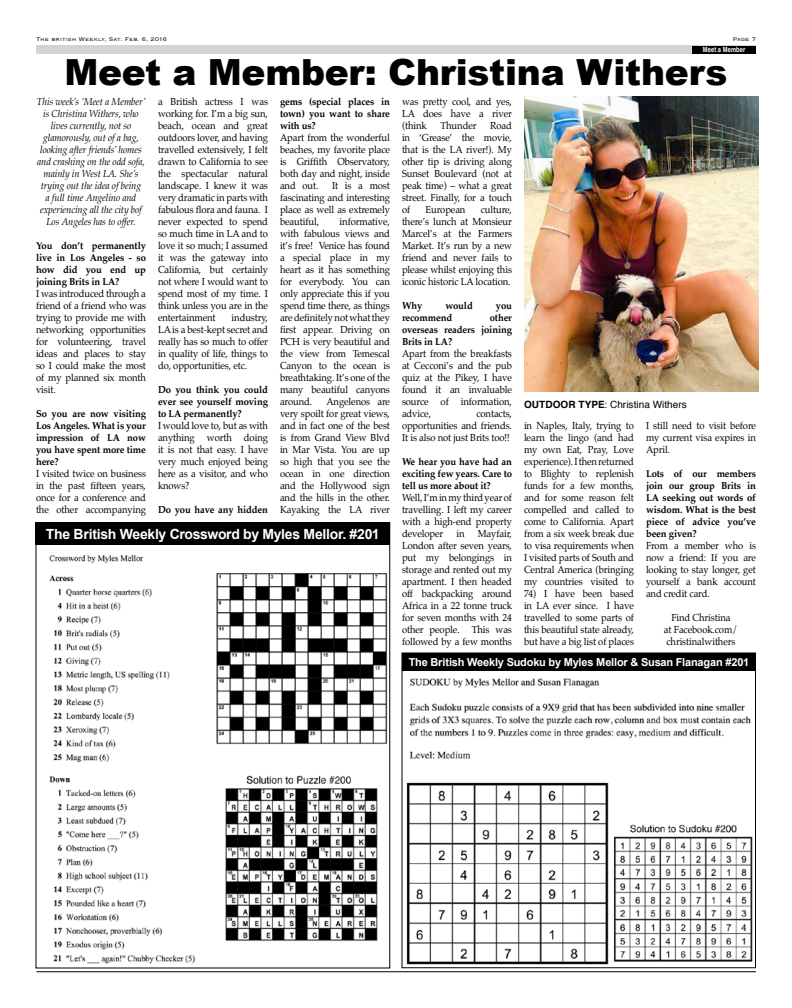
<style>
.page{position:relative;width:792px;height:1008px;background:#fff}
.page>*{position:absolute;margin:0;border:0;box-sizing:border-box;transform-origin:0 0}
.t1{font:900 36px "Arial";letter-spacing:-.005em;color:#000}
.t2{font:700 14px "Arial";letter-spacing:-.02em;color:#fff}
.t3{font:700 11px "Arial";letter-spacing:-.015em;color:#fff}
.t4{font:10px/12px "Palatino";letter-spacing:-.01em;color:#000;text-align:justify;scale:.94 1}
.t5{font:700 10px/12px "Palatino";letter-spacing:-.01em;color:#000;text-align:justify;scale:.94 1}
.t6{font:italic 10px/12px "Palatino";letter-spacing:-.01em;color:#000;text-align:center;scale:.94 1}
.t7{font:10px "Helvetica";letter-spacing:.005em;color:#000}
.t8{font:700 7.2px "Helvetica";letter-spacing:.025em;color:#fff;scale:.8 1}
.t9{font:300 7px "Copperplate";letter-spacing:-.005em;color:#000}
.s1{font-weight:700}
</style>
<div class="page">
<div style="left:36px;top:46px;width:720px;height:8px;background:#d1d3d4"></div>
<img style="left:49px;top:555px;width:339px;height:409px">
<hr style="left:36px;top:972px;width:720px;height:1px;background:#000">
<div style="left:692px;top:46px;width:64px;height:7px;background:#000"></div>
<div style="left:36px;top:522px;width:354px;height:23px;background:#000"></div>
<div style="left:402px;top:653px;width:354px;height:18px;background:#000"></div>
<img style="left:406px;top:678px;width:347px;height:287px">
<div style="left:402px;top:652px;width:354px;height:316px;border:1px solid #000"></div>
<img style="left:524px;top:96px;width:234px;height:296px">
<p class="t9" style="left:36px;top:35px;width:132px">The british Weekly, Sat. Feb. 6, 2016</p>
<p class="t9" style="left:733px;top:35px;width:25px">Page 7</p>
<p class="t8" style="left:703px;top:44px;width:55px">Meet a Member</p>
<h1 class="t1" style="left:65px;top:46px;width:664px">Meet a Member: Christina Withers</h1>
<p class="t6" style="left:37px;top:95px;width:117px">This week’s ‘Meet a Member’ is Christina Withers, who lives currently, not so glamorously, out of a bag, looking after friends’ homes and crashing on the odd sofa, mainly in West LA. She’s trying out the idea of being<br>a full time Angelino and experiencing all the city bof<br>Los Angeles has to offer.</p>
<p class="t5" style="left:36px;top:239px;width:119px">You don’t permanently live in Los Angeles - so how did you end up joining Brits in LA?</p>
<p class="t4" style="left:36px;top:287px;width:119px">I was introduced through a friend of a friend who was trying to provide me with networking opportunities for volunteering, travel ideas and places to stay so I could make the most of my planned six month visit.</p>
<p class="t5" style="left:36px;top:407px;width:119px">So you are now visiting Los Angeles. What is your impression of LA now you have spent more time here?</p>
<p class="t4" style="left:36px;top:467px;width:119px">I visited twice on business in the past fifteen years, once for a conference and the other accompanying</p>
<p class="t4" style="left:158px;top:95px;width:119px">a British actress I was working for. I’m a big sun, beach, ocean and great outdoors lover, and having travelled extensively, I felt drawn to California to see the spectacular natural landscape. I knew it was very dramatic in parts with fabulous flora and fauna. I never expected to spend so much time in LA and to love it so much; I assumed it was the gateway into California, but certainly not where I would want to spend most of my time. I think unless you are in the entertainment</p>
<p class="t4" style="left:158px;top:311px;width:119px;text-indent:74px">industry, LA is a best-kept secret and really has so much to offer in quality of life, things to do, opportunities, etc.</p>
<p class="t5" style="left:158px;top:383px;width:119px">Do you think you could ever see yourself moving to LA permanently?</p>
<p class="t4" style="left:158px;top:419px;width:119px">I would love to, but as with anything worth doing it is not that easy. I have very much enjoyed being here as a visitor, and who knows?</p>
<p class="t5" style="left:158px;top:503px;width:119px">Do you have any hidden</p>
<p class="t5" style="left:280px;top:95px;width:119px">gems (special places in town) you want to share with us?</p>
<p class="t4" style="left:280px;top:131px;width:119px">Apart from the wonderful beaches, my favorite place is Griffith Observatory, both day and night, inside and out.</p>
<p class="t4" style="left:280px;top:179px;width:119px;text-indent:52px">It is a most fascinating and interesting place as well as extremely beautiful,</p>
<p class="t4" style="left:280px;top:215px;width:119px;text-indent:60px">informative, with fabulous views and it’s free! Venice has found a special place in my heart as it has something for everybody. You can only appreciate this if you spend time there, as things are definitely not what they first appear. Driving on PCH is very beautiful and the view from Temescal Canyon to the ocean is breathtaking. It’s one of the many beautiful canyons around.</p>
<p class="t4" style="left:280px;top:395px;width:119px;text-indent:46px">Angelenos are very spoilt for great views, and in fact one of the best is from Grand View Blvd in Mar Vista. You are up so high that you see the ocean in one direction and the Hollywood sign and the hills in the other.<br>Kayaking the LA river</p>
<h2 class="t2" style="left:46px;top:525px;width:335px">The British Weekly Crossword by Myles Mellor. #201</h2>
<p class="t4" style="left:402px;top:95px;width:119px">was pretty cool, and yes, LA does have a river (think</p>
<p class="t4" style="left:441px;top:119px;width:40px">Thunder</p>
<p class="t4" style="left:402px;top:119px;width:119px;text-indent:88px">Road in ‘Grease’ the movie, that is the LA river!). My other tip is driving along Sunset Boulevard (not at peak time) – what a great street. Finally, for a touch of</p>
<p class="t4" style="left:402px;top:203px;width:119px;text-indent:79px">culture, there’s lunch at Monsieur Marcel’s at the Farmers Market. It’s run by a new friend and never fails to please whilst enjoying this iconic historic LA location.</p>
<p class="t5" style="left:402px;top:299px;width:23px">Why</p>
<p class="t5" style="left:445px;top:299px;width:31px">would</p>
<p class="t5" style="left:496px;top:299px;width:19px">you</p>
<p class="t5" style="left:402px;top:311px;width:55px">recommend</p>
<p class="t4" style="left:426px;top:203px;width:44px">European</p>
<p class="t5" style="left:402px;top:311px;width:119px;text-indent:88px">other overseas readers joining Brits in LA?</p>
<p class="t4" style="left:402px;top:347px;width:119px">Apart from the breakfasts at Cecconi’s and the pub quiz at the Pikey, I have found it an invaluable source of information, advice,</p>
<p class="t4" style="left:402px;top:407px;width:119px;text-indent:74px">contacts, opportunities and friends.<br>It is also not just Brits too!!</p>
<p class="t5" style="left:402px;top:455px;width:119px">We hear you have had an exciting few years. Care to tell us more about it?</p>
<p class="t4" style="left:402px;top:491px;width:119px">Well, I’m in my third year of travelling. I left my career with a high-end property developer</p>
<p class="t4" style="left:402px;top:527px;width:119px;text-indent:76px">Mayfair, London after seven years, put my belongings in storage and rented out my apartment. I then headed off backpacking around Africa in a 22 tonne truck for seven months with 24 other people. This was followed by a few months</p>
<p class="t4" style="left:456px;top:527px;width:10px">in</p>
<p class="t7" style="left:524px;top:396px;width:164px"><span class="s1">OUTDOOR TYPE</span>: Christina Withers</p>
<p class="t4" style="left:524px;top:419px;width:119px">in Naples, Italy, trying to learn the lingo (and had my own Eat, Pray, Love experience). I then returned to Blighty to replenish funds for a few months, and for some reason felt compelled and called to come to California. Apart from a six week break due to visa requirements when I visited parts of South and Central America (bringing my countries visited to</p>
<p class="t4" style="left:524px;top:587px;width:119px">74) I have been based in LA ever since. I have travelled to some parts of this beautiful state already, but have a big list of places</p>
<p class="t4" style="left:646px;top:419px;width:119px">I still need to visit before my current visa expires in April.</p>
<p class="t5" style="left:646px;top:467px;width:119px">Lots of our members join our group Brits in LA seeking out words of wisdom. What is the best piece of advice you’ve been given?</p>
<p class="t4" style="left:646px;top:539px;width:119px">From a member who is now a friend: If you are looking to stay longer, get yourself a bank account and credit card.</p>
<p class="t4" style="left:664px;top:611px;width:80px;text-align:center">Find Christina<br>at Facebook.com/ christinalwithers</p>
<p class="t3" style="left:409px;top:655px;width:342px">The British Weekly Sudoku by Myles Mellor &amp; Susan Flanagan #201</p>
</div>
